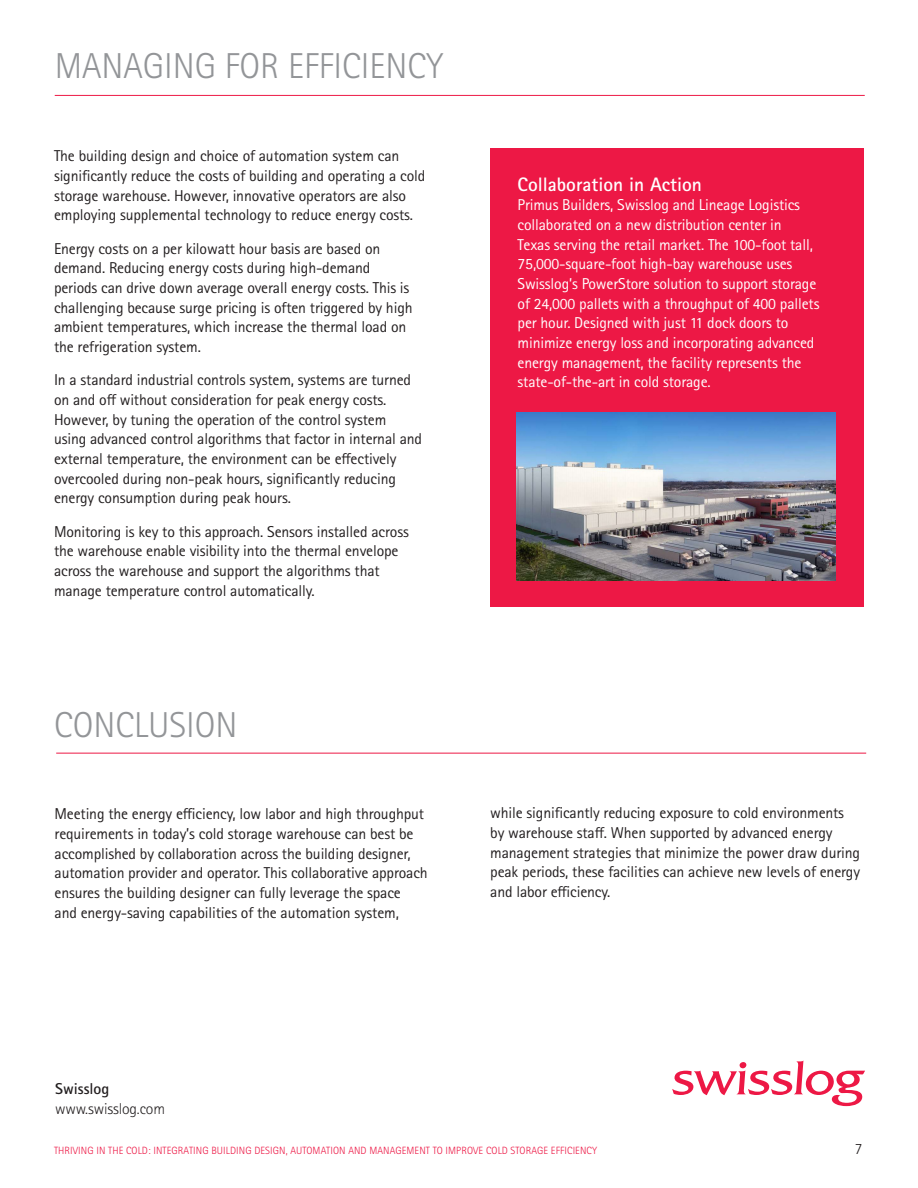
<style>
.page{position:relative;width:918px;height:1188px;background:#fff}
.page>*{position:absolute;margin:0;border:0;box-sizing:border-box;transform-origin:0 0}
.Subheads_-_24pt{font:300 36px "Rotis Sans Serif Pro";color:#939598}
.Body_Copy_Black{font:700 19.5px "Rotis Sans Serif Pro";color:#fff}
.Body_Copy_Black-2{font:15.75px/19.6px "Rotis Sans Serif Pro";letter-spacing:-.01em;color:#231f20}
.Body_Copy_Black-3{font:15.75px/19.6px "Rotis Sans Serif Pro";letter-spacing:-.01em;color:#fff}
.Body_Copy_Black-4{font:300 15.75px/19.6px "Rotis Sans Serif Pro";letter-spacing:-.01em;color:#231f20}
.t1{font:300 10.5px "Rotis Sans Serif Pro";letter-spacing:.01em;color:#ed1845}
.s1{font-weight:700}
</style>
<div class="page">
<div style="left:491px;top:148px;width:373px;height:460px;background:#ed1845"></div>
<hr style="left:55px;top:95px;width:810px;height:1px;background:#ed1845">
<img style="left:516px;top:413px;width:319px;height:167px">
<hr style="left:56px;top:753px;width:810px;height:1px;background:#ed1845">
<svg style="left:672px;top:1061px;width:193px;height:45px"></svg>
<p class="Subheads_-_24pt" style="left:55px;top:45px;width:390px">MANAGING FOR EFFICIENCY</p>
<p class="Body_Copy_Black-2" style="left:54px;top:146px;width:373px">The building design and choice of automation system can significantly reduce the costs of building and operating a cold storage warehouse. However, innovative operators are also employing supplemental technology to reduce energy costs.</p>
<p class="Body_Copy_Black-2" style="left:54px;top:239px;width:360px">Energy costs on a per kilowatt hour basis are based on demand. Reducing energy costs during high-demand periods can drive down average overall energy costs. This is challenging because surge pricing is often triggered by high ambient temperatures, which increase the thermal load on the refrigeration system.</p>
<p class="Body_Copy_Black-2" style="left:54px;top:370px;width:370px">In a standard industrial controls system, systems are turned on and off without consideration for peak energy costs.<br>However, by tuning the operation of the control system using advanced control algorithms that factor in internal and external temperature, the environment can be effectively overcooled during non-peak hours, significantly reducing energy consumption during peak hours.</p>
<p class="Body_Copy_Black-2" style="left:54px;top:522px;width:356px">Monitoring is key to this approach. Sensors installed across the warehouse enable visibility into the thermal envelope across the warehouse and support the algorithms that manage temperature control automatically.</p>
<p class="Subheads_-_24pt" style="left:54px;top:704px;width:185px">CONCLUSION</p>
<p class="Body_Copy_Black" style="left:518px;top:172px;width:186px">Collaboration in Action</p>
<p class="Body_Copy_Black-3" style="left:518px;top:195px;width:303px">Primus Builders, Swisslog and Lineage Logistics collaborated on a new distribution center in<br>Texas serving the retail market. The 100-foot tall, 75,000-square-foot high-bay warehouse uses Swisslog’s PowerStore solution to support storage of 24,000 pallets with a throughput of 400 pallets per hour. Designed with just 11 dock doors to minimize energy loss and incorporating advanced energy management, the facility represents the state-of-the-art in cold storage.</p>
<p class="Body_Copy_Black-2" style="left:55px;top:804px;width:375px">Meeting the energy efficiency, low labor and high throughput requirements in today’s cold storage warehouse can best be accomplished by collaboration across the building designer, automation provider and operator. This collaborative approach ensures the building designer can fully leverage the space<br>and energy-saving capabilities of the automation system,</p>
<p class="Body_Copy_Black-2" style="left:490px;top:803px;width:371px">while significantly reducing exposure to cold environments by warehouse staff. When supported by advanced energy management strategies that minimize the power draw during peak periods, these facilities can achieve new levels of energy and labor efficiency.</p>
<p class="Body_Copy_Black-4" style="left:55px;top:1079px;width:111px"><span class="s1">Swisslog </span>www.swisslog.com</p>
<p class="t1" style="left:54px;top:1144px;width:545px">THRIVING IN THE COLD: INTEGRATING BUILDING DESIGN, AUTOMATION AND MANAGEMENT TO IMPROVE COLD STORAGE EFFICIENCY</p>
<p class="Body_Copy_Black-4" style="left:855px;top:1139px;width:9px">7</p>
</div>
